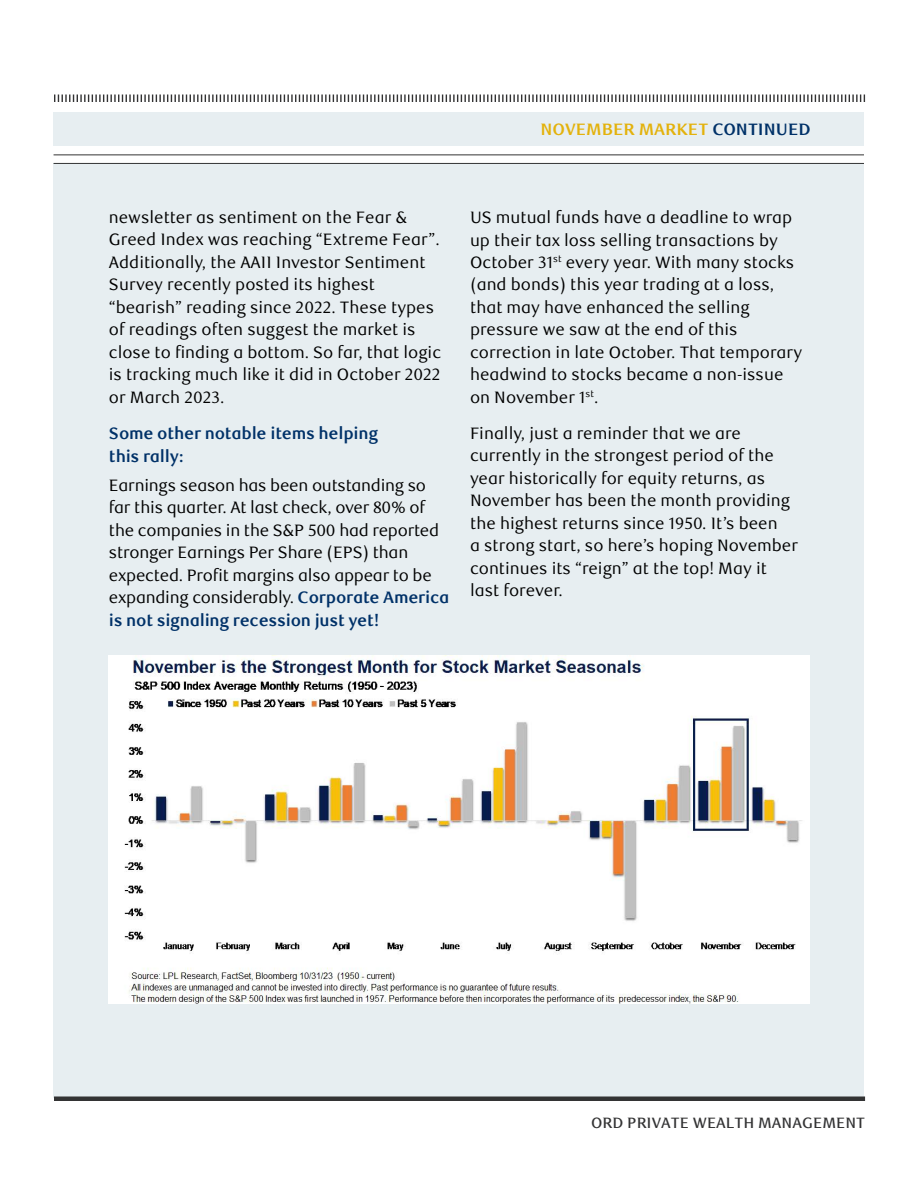
<style>
.page{position:relative;width:918px;height:1188px;background:#fff}
.page>*{position:absolute;margin:0;border:0;box-sizing:border-box;transform-origin:0 0}
.t1{font:16.5px/22.5px "RBC Text";color:#000}
.t2{font:700 16.5px/22.5px "RBC Text";letter-spacing:-.015em;color:#003168}
.t3{font:700 16.5px "RBC Text";color:#e3b20c}
.t4{font:500 15px "RBC Text";color:#333334}
.s1{color:#003168}
.s2{font-weight:700;color:#003168}
</style>
<div class="page">
<div style="left:54px;top:164px;width:810px;height:934px;background:#e7eef1"></div>
<div style="left:54px;top:1096px;width:811px;height:5px;background:#333334"></div>
<svg style="left:54px;top:94px;width:812px;height:8px"></svg>
<div style="left:54px;top:113px;width:810px;height:33px;background:#e7eef1"></div>
<hr style="left:54px;top:154px;width:810px;height:1px;background:#333334">
<hr style="left:54px;top:163px;width:810px;height:1px;background:#333334">
<img style="left:109px;top:655px;width:700px;height:348px">
<p class="t3" style="left:540px;top:120px;width:272px">NOVEMBER MARKET <span class="s1">CONTINUED</span></p>
<p class="t1" style="left:109px;top:206px;width:334px">newsletter as sentiment on the Fear &amp; Greed Index was reaching “Extreme Fear”.<br>Additionally, the AAII Investor Sentiment Survey recently posted its highest “bearish” reading since 2022. These types of readings often suggest the market is close to finding a bottom. So far, that logic is tracking much like it did in October 2022 or March 2023.</p>
<p class="t2" style="left:109px;top:422px;width:271px">Some other notable items helping this rally:</p>
<p class="t1" style="left:109px;top:474px;width:342px">Earnings season has been outstanding so far this quarter. At last check, over 80% of the companies in the S&amp;P 500 had reported stronger Earnings Per Share (EPS) than expected. Profit margins also appear to be expanding considerably. <span class="s2">Corporate America is not signaling recession just yet!</span></p>
<p class="t1" style="left:470px;top:206px;width:334px">US mutual funds have a deadline to wrap up their tax loss selling transactions by October 31<sup>st</sup> every year. With many stocks (and bonds) this year trading at a loss, that may have enhanced the selling pressure we saw at the end of this correction in late October. That temporary headwind to stocks became a non-issue on November 1<sup>st</sup>.</p>
<p class="t1" style="left:470px;top:422px;width:330px">Finally, just a reminder that we are currently in the strongest period of the year historically for equity returns, as November has been the month providing the highest returns since 1950. It’s been<br>a strong start, so here’s hoping November continues its “reign” at the top! May it last forever.</p>
<p class="t4" style="left:591px;top:1114px;width:275px">ORD PRIVATE WEALTH MANAGEMENT</p>
</div>
